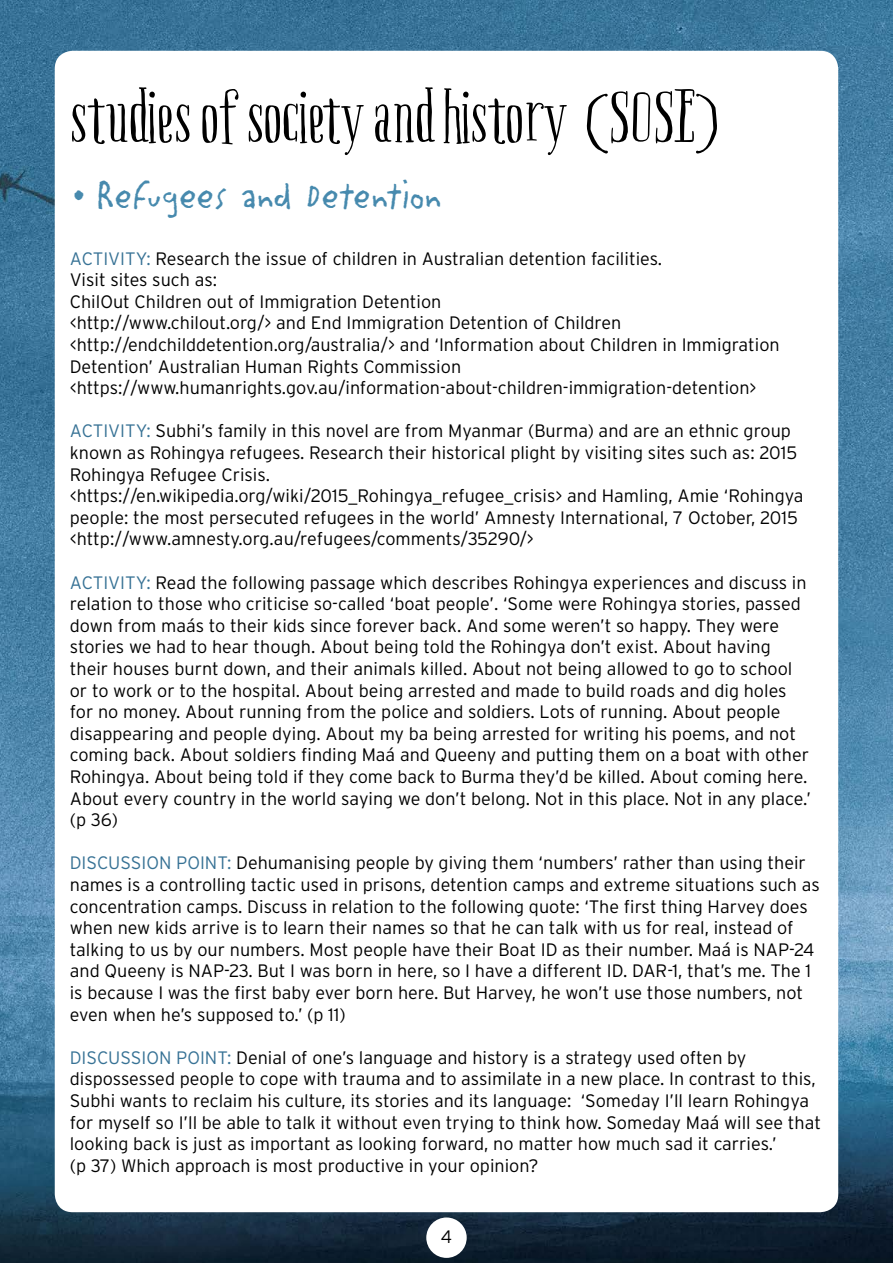
<style>
.page{position:relative;width:893px;height:1263px;background:#fff}
.page>*{position:absolute;margin:0;border:0;box-sizing:border-box;transform-origin:0 0}
.t1{font:72px "Boho Serif";color:#000}
.t2{font:42px "Litterbox ICG";color:#478aae}
.t3{font:300 18px/21.6px "Interstate";color:#000}
.s1{color:#377295}
</style>
<div class="page">
<img style="left:0;top:0;width:893px;height:1263px">
<div style="left:55px;top:51px;width:783px;height:1161px;background:#fff;border-radius:18px"></div>
<div style="left:426px;top:1217px;width:41px;height:41px;background:#fff;border-radius:50%"></div>
<h1 class="t1" style="left:70px;top:75px;width:650px">studies of society and history (SOSE)</h1>
<h2 class="t2" style="left:70px;top:167px;width:374px">• Refugees and Detention</h2>
<p class="t3" style="left:70px;top:247px;width:711px"><span class="s1">ACTIVITY:</span> Research the issue of children in Australian detention facilities.<br>Visit sites such as:<br>ChilOut Children out of Immigration Detention<br>&lt;http://www.chilout.org/&gt; and End Immigration Detention of Children &lt;http://endchilddetention.org/australia/&gt; and ‘Information about Children in Immigration Detention’ Australian Human Rights Commission &lt;https://www.humanrights.gov.au/information-about-children-immigration-detention&gt;</p>
<p class="t3" style="left:70px;top:420px;width:735px"><span class="s1">ACTIVITY:</span> Subhi’s family in this novel are from Myanmar (Burma) and are an ethnic group known as Rohingya refugees. Research their historical plight by visiting sites such as: 2015<br>Rohingya Refugee Crisis.<br>&lt;https://en.wikipedia.org/wiki/2015_Rohingya_refugee_crisis&gt; and Hamling, Amie ‘Rohingya people: the most persecuted refugees in the world’ Amnesty International, 7 October, 2015 &lt;http://www.amnesty.org.au/refugees/comments/35290/&gt;</p>
<p class="t3" style="left:70px;top:571px;width:743px"><span class="s1">ACTIVITY:</span> Read the following passage which describes Rohingya experiences and discuss in relation to those who criticise so-called ‘boat people’. ‘Some were Rohingya stories, passed down from maás to their kids since forever back. And some weren’t so happy. They were stories we had to hear though. About being told the Rohingya don’t exist. About having their houses burnt down, and their animals killed. About not being allowed to go to school or to work or to the hospital. About being arrested and made to build roads and dig holes for no money. About running from the police and soldiers. Lots of running. About people disappearing and people dying. About my ba being arrested for writing his poems, and not coming back. About soldiers finding Maá and Queeny and putting them on a boat with other Rohingya. About being told if they come back to Burma they’d be killed. About coming here.<br>About every country in the world saying we don’t belong. Not in this place. Not in any place.’ (p 36)</p>
<p class="t3" style="left:70px;top:852px;width:751px"><span class="s1">DISCUSSION POINT:</span> Dehumanising people by giving them ‘numbers’ rather than using their names is a controlling tactic used in prisons, detention camps and extreme situations such as concentration camps. Discuss in relation to the following quote: ‘The first thing Harvey does when new kids arrive is to learn their names so that he can talk with us for real, instead of talking to us by our numbers. Most people have their Boat ID as their number. Maá is NAP-24 and Queeny is NAP-23. But I was born in here, so I have a different ID. DAR-1, that’s me. The 1 is because I was the first baby ever born here. But Harvey, he won’t use those numbers, not even when he’s supposed to.’ (p 11)</p>
<p class="t3" style="left:70px;top:1046px;width:753px"><span class="s1">DISCUSSION POINT:</span> Denial of one’s language and history is a strategy used often by dispossessed people to cope with trauma and to assimilate in a new place. In contrast to this, Subhi wants to reclaim his culture, its stories and its language: ‘Someday I’ll learn Rohingya for myself so I’ll be able to talk it without even trying to think how. Someday Maá will see that looking back is just as important as looking forward, no matter how much sad it carries.’<br>(p 37) Which approach is most productive in your opinion?</p>
<p class="t3" style="left:441px;top:1226px;width:13px">4</p>
</div>
